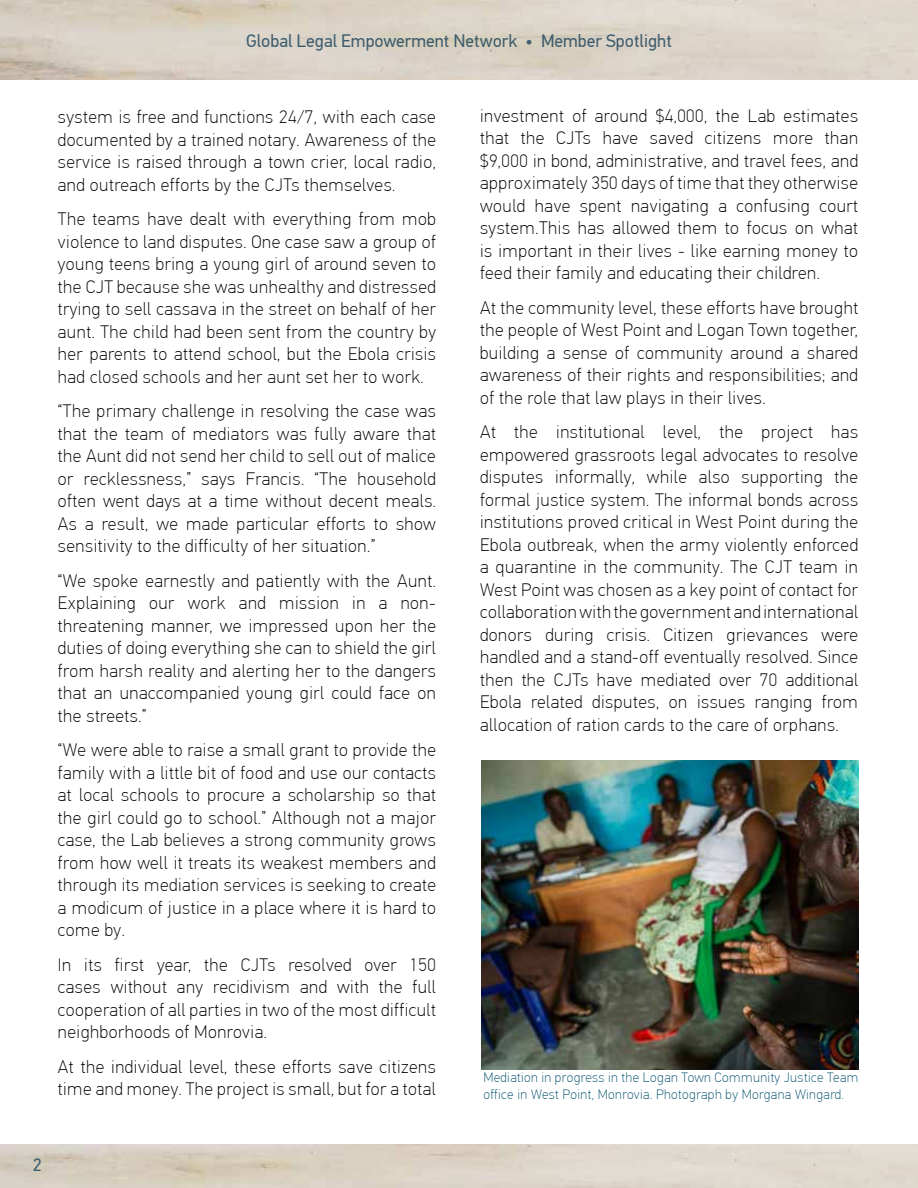
<style>
.page{position:relative;width:918px;height:1188px;background:#fff}
.page>*{position:absolute;margin:0;border:0;box-sizing:border-box;transform-origin:0 0}
.t1{font:100 18px/22.5px "PF Din Text Pro";letter-spacing:.03em;color:#000;text-align:justify}
.t2{font:18px "PF Din Text Pro";color:#3f5d6e}
.t3{font:100 13.5px/16.5px "PF Din Text Pro";letter-spacing:.03em;color:#0a5671}
</style>
<div class="page">
<img style="left:482px;top:760px;width:376px;height:309px">
<p class="t2" style="left:246px;top:30px;width:427px">Global Legal Empowerment Network • Member Spotlight</p>
<p class="t1" style="left:58px;top:106px;width:380px">system is free and functions 24/7, with each case documented by a trained notary. Awareness of the service is raised through a town crier, local radio, and outreach efforts by the CJTs themselves.</p>
<p class="t1" style="left:58px;top:208px;width:380px">The teams have dealt with everything from mob violence to land disputes. One case saw a group of young teens bring a young girl of around seven to the CJT because she was unhealthy and distressed trying to sell cassava in the street on behalf of her aunt. The child had been sent from the country by her parents to attend school, but the Ebola crisis had closed schools and her aunt set her to work.</p>
<p class="t1" style="left:58px;top:400px;width:380px">“The primary challenge in resolving the case was that the team of mediators was fully aware that the Aunt did not send her child to sell out of malice or recklessness,” says Francis. “The household often went days at a time without decent meals.<br>As a result, we made particular efforts to show sensitivity to the difficulty of her situation.”</p>
<p class="t1" style="left:58px;top:569px;width:380px">“We spoke earnestly and patiently with the Aunt.<br>Explaining our work and mission in a non&shy;threatening manner, we impressed upon her the duties of doing everything she can to shield the girl from harsh reality and alerting her to the dangers that an unaccompanied young girl could face on the streets.”</p>
<p class="t1" style="left:58px;top:739px;width:380px">“We were able to raise a small grant to provide the family with a little bit of food and use our contacts at local schools to procure a scholarship so that the girl could go to school.” Although not a major case, the Lab believes a strong community grows from how well it treats its weakest members and through its mediation services is seeking to create a modicum of justice in a place where it is hard to come by.</p>
<p class="t1" style="left:58px;top:953px;width:380px">In its first year, the CJTs resolved over 150 cases without any recidivism and with the full cooperation of all parties in two of the most difficult neighborhoods of Monrovia.</p>
<p class="t1" style="left:58px;top:1055px;width:380px">At the individual level, these efforts save citizens time and money. The project is small, but for a total</p>
<p class="t2" style="left:33px;top:1154px;width:10px">2</p>
<p class="t1" style="left:480px;top:104px;width:380px">investment of around $4,000, the Lab estimates that the CJTs have saved citizens more than $9,000 in bond, administrative, and travel fees, and approximately 350 days of time that they otherwise would have spent navigating a confusing court system.This has allowed them to focus on what is important in their lives - like earning money to feed their family and educating their children.</p>
<p class="t1" style="left:480px;top:296px;width:380px">At the community level, these efforts have brought the people of West Point and Logan Town together, building a sense of community around a shared awareness of their rights and responsibilities; and of the role that law plays in their lives.</p>
<p class="t1" style="left:480px;top:421px;width:380px">At the institutional level, the project has empowered grassroots legal advocates to resolve disputes informally, while also supporting the formal justice system. The informal bonds across institutions proved critical in West Point during the Ebola outbreak, when the army violently enforced a quarantine in the community. The CJT team in West Point was chosen as a key point of contact for collaboration with the government and international donors during crisis. Citizen grievances were handled and a stand-off eventually resolved. Since then the CJTs have mediated over 70 additional Ebola related disputes, on issues ranging from allocation of ration cards to the care of orphans.</p>
<p class="t3" style="left:483px;top:1070px;width:376px">Mediation in progress in the Logan Town Community Justice Team office in West Point, Monrovia. Photograph by Morgana Wingard.</p>
</div>
